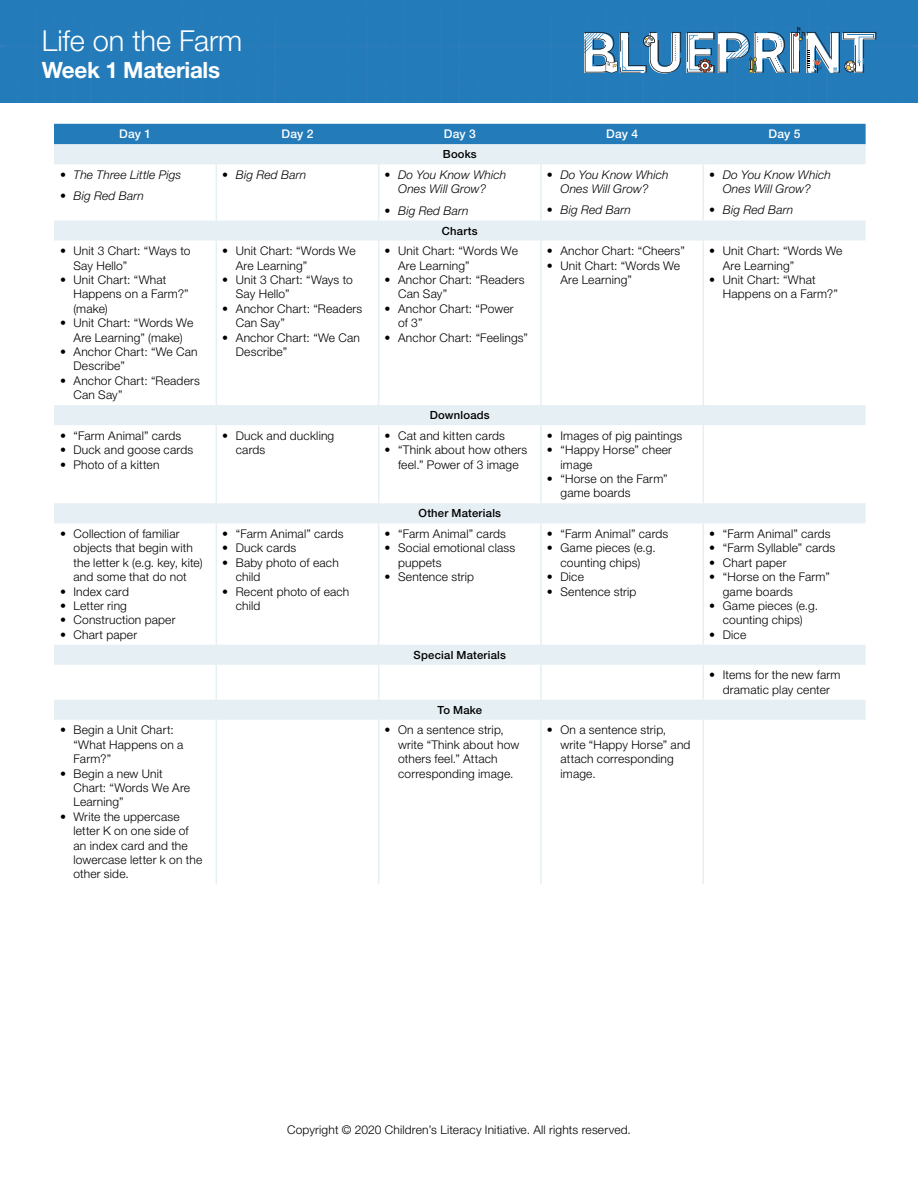
<style>
.page{position:relative;width:918px;height:1188px;background:#fff}
.page>*{position:absolute;margin:0;border:0;box-sizing:border-box;transform-origin:0 0}
.t1{font:300 28.95px "Helvetica Neue LT Pro";letter-spacing:-.005em;color:#fff}
.t2{font:700 22.5px "Helvetica Neue LT Pro";letter-spacing:-.015em;color:#fff}
.t3{font:300 12px/14.4px "Helvetica Neue LT Pro";letter-spacing:.015em;color:#000}
.t4{font:italic 300 12px/14.4px "Helvetica Neue LT Pro";letter-spacing:.015em;color:#000;text-align:center}
.t5{font:500 12px "Helvetica Neue LT Pro";letter-spacing:.01em;color:#fff}
.t6{font:500 11.25px "Helvetica Neue LT Pro";letter-spacing:.02em;color:#000}
</style>
<div class="page">
<div style="left:0;top:0;width:918px;height:102px;background:#237bb9"></div>
<svg style="left:584px;top:27px;width:292px;height:46px"></svg>
<div style="left:54px;top:124px;width:812px;height:20px;background:#247bb9"></div>
<svg style="left:54px;top:144px;width:812px;height:576px"></svg>
<hr style="left:216px;top:164px;width:1px;height:57px;background:#e6eff3">
<hr style="left:378px;top:164px;width:1px;height:57px;background:#e6eff3">
<hr style="left:540px;top:164px;width:2px;height:57px;background:#e6eff3">
<hr style="left:703px;top:164px;width:1px;height:57px;background:#e6eff3">
<hr style="left:216px;top:241px;width:1px;height:164px;background:#e6eff3">
<hr style="left:378px;top:241px;width:1px;height:164px;background:#e6eff3">
<hr style="left:540px;top:241px;width:2px;height:164px;background:#e6eff3">
<hr style="left:703px;top:241px;width:1px;height:164px;background:#e6eff3">
<hr style="left:216px;top:425px;width:1px;height:78px;background:#e6eff3">
<hr style="left:378px;top:425px;width:1px;height:78px;background:#e6eff3">
<hr style="left:540px;top:425px;width:2px;height:78px;background:#e6eff3">
<hr style="left:703px;top:425px;width:1px;height:78px;background:#e6eff3">
<hr style="left:216px;top:523px;width:1px;height:122px;background:#e6eff3">
<hr style="left:378px;top:523px;width:1px;height:122px;background:#e6eff3">
<hr style="left:540px;top:523px;width:2px;height:122px;background:#e6eff3">
<hr style="left:703px;top:523px;width:1px;height:122px;background:#e6eff3">
<hr style="left:216px;top:665px;width:1px;height:35px;background:#e6eff3">
<hr style="left:378px;top:665px;width:1px;height:35px;background:#e6eff3">
<hr style="left:540px;top:665px;width:2px;height:35px;background:#e6eff3">
<hr style="left:703px;top:665px;width:1px;height:35px;background:#e6eff3">
<hr style="left:216px;top:720px;width:1px;height:164px;background:#e6eff3">
<hr style="left:378px;top:720px;width:1px;height:164px;background:#e6eff3">
<hr style="left:540px;top:720px;width:2px;height:164px;background:#e6eff3">
<hr style="left:703px;top:720px;width:1px;height:164px;background:#e6eff3">
<h1 class="t1" style="left:42px;top:23px;width:202px">Life on the Farm</h1>
<h2 class="t2" style="left:42px;top:57px;width:180px">Week 1 Materials</h2>
<p class="t5" style="left:119px;top:127px;width:33px">Day 1</p>
<p class="t5" style="left:282px;top:127px;width:33px">Day 2</p>
<p class="t5" style="left:444px;top:127px;width:33px">Day 3</p>
<p class="t5" style="left:606px;top:127px;width:33px">Day 4</p>
<p class="t5" style="left:769px;top:127px;width:33px">Day 5</p>
<p class="t6" style="left:443px;top:148px;width:35px">Books</p>
<p class="t4" style="left:60px;top:167px;width:123px">• The Three Little Pigs</p>
<p class="t4" style="left:60px;top:188px;width:85px">• Big Red Barn</p>
<p class="t4" style="left:709px;top:167px;width:123px">• Do You Know Which<br>Ones Will Grow?</p>
<p class="t4" style="left:709px;top:203px;width:85px">• Big Red Barn</p>
<p class="t4" style="left:547px;top:167px;width:123px">• Do You Know Which<br>Ones Will Grow?</p>
<p class="t4" style="left:547px;top:203px;width:85px">• Big Red Barn</p>
<p class="t4" style="left:222px;top:167px;width:85px">• Big Red Barn</p>
<p class="t4" style="left:385px;top:167px;width:123px">• Do You Know Which<br>Ones Will Grow?</p>
<p class="t4" style="left:385px;top:203px;width:85px">• Big Red Barn</p>
<p class="t3" style="left:74px;top:243px;width:118px;text-indent:-14px">• Unit 3 Chart: “Ways to<br>Say Hello”</p>
<p class="t3" style="left:74px;top:272px;width:117px;text-indent:-14px">• Unit Chart: “What<br>Happens on a Farm?” (make)</p>
<p class="t3" style="left:60px;top:315px;width:135px;text-align:center">• Unit Chart: “Words We<br>Are Learning” (make)</p>
<p class="t3" style="left:74px;top:344px;width:126px;text-indent:-14px">• Anchor Chart: “We Can<br>Describe”</p>
<p class="t3" style="left:74px;top:373px;width:128px;text-indent:-14px">• Anchor Chart: “Readers<br>Can Say”</p>
<p class="t3" style="left:60px;top:428px;width:123px">• “Farm Animal” cards</p>
<p class="t3" style="left:60px;top:442px;width:135px">• Duck and goose cards</p>
<p class="t3" style="left:60px;top:457px;width:101px">• Photo of a kitten</p>
<p class="t3" style="left:74px;top:526px;width:131px;text-indent:-14px">• Collection of familiar objects that begin with the letter k (e.g. key, kite) and some that do not</p>
<p class="t3" style="left:60px;top:584px;width:70px">• Index card</p>
<p class="t3" style="left:60px;top:598px;width:68px">• Letter ring</p>
<p class="t3" style="left:60px;top:613px;width:117px">• Construction paper</p>
<p class="t3" style="left:60px;top:627px;width:79px">• Chart paper</p>
<p class="t3" style="left:74px;top:723px;width:111px;text-indent:-14px">• Begin a Unit Chart: “What Happens on a<br>Farm?”</p>
<p class="t3" style="left:74px;top:766px;width:118px;text-indent:-14px">• Begin a new Unit<br>Chart: “Words We Are<br>Learning”</p>
<p class="t3" style="left:74px;top:809px;width:130px;text-indent:-14px">• Write the uppercase letter K on one side of an index card and the lowercase letter k on the other side.</p>
<p class="t3" style="left:236px;top:243px;width:121px;text-indent:-14px">• Unit Chart: “Words We<br>Are Learning”</p>
<p class="t3" style="left:236px;top:272px;width:118px;text-indent:-14px">• Unit 3 Chart: “Ways to<br>Say Hello”</p>
<p class="t3" style="left:236px;top:301px;width:128px;text-indent:-14px">• Anchor Chart: “Readers<br>Can Say”</p>
<p class="t3" style="left:236px;top:330px;width:126px;text-indent:-14px">• Anchor Chart: “We Can<br>Describe”</p>
<p class="t6" style="left:442px;top:224px;width:37px">Charts</p>
<p class="t3" style="left:398px;top:243px;width:121px;text-indent:-14px">• Unit Chart: “Words We<br>Are Learning”</p>
<p class="t3" style="left:398px;top:272px;width:128px;text-indent:-14px">• Anchor Chart: “Readers<br>Can Say”</p>
<p class="t3" style="left:398px;top:301px;width:117px;text-indent:-14px">• Anchor Chart: “Power of 3”</p>
<p class="t3" style="left:385px;top:330px;width:145px">• Anchor Chart: “Feelings”</p>
<p class="t3" style="left:547px;top:243px;width:139px">• Anchor Chart: “Cheers”</p>
<p class="t3" style="left:560px;top:258px;width:121px;text-indent:-14px">• Unit Chart: “Words We<br>Are Learning”</p>
<p class="t3" style="left:723px;top:243px;width:121px;text-indent:-14px">• Unit Chart: “Words We<br>Are Learning”</p>
<p class="t3" style="left:723px;top:272px;width:117px;text-indent:-14px">• Unit Chart: “What<br>Happens on a Farm?”</p>
<p class="t6" style="left:430px;top:408px;width:61px">Downloads</p>
<p class="t3" style="left:236px;top:428px;width:100px;text-indent:-14px">• Duck and duckling cards</p>
<p class="t3" style="left:385px;top:428px;width:122px">• Cat and kitten cards</p>
<p class="t3" style="left:385px;top:442px;width:144px;text-align:center">• “Think about how others feel.” Power of 3 image</p>
<p class="t3" style="left:222px;top:526px;width:123px">• “Farm Animal” cards</p>
<p class="t3" style="left:222px;top:541px;width:75px">• Duck cards</p>
<p class="t3" style="left:236px;top:555px;width:104px;text-indent:-14px">• Baby photo of each child</p>
<p class="t3" style="left:236px;top:584px;width:115px;text-indent:-14px">• Recent photo of each child</p>
<p class="t6" style="left:418px;top:507px;width:84px">Other Materials</p>
<p class="t3" style="left:385px;top:526px;width:123px">• “Farm Animal” cards</p>
<p class="t3" style="left:398px;top:541px;width:119px;text-indent:-14px">• Social emotional class puppets</p>
<p class="t3" style="left:385px;top:569px;width:91px">• Sentence strip</p>
<p class="t6" style="left:414px;top:648px;width:94px">Special Materials</p>
<p class="t6" style="left:437px;top:703px;width:46px">To Make</p>
<p class="t3" style="left:547px;top:428px;width:137px">• Images of pig paintings</p>
<p class="t3" style="left:560px;top:442px;width:113px;text-indent:-14px">• “Happy Horse” cheer image</p>
<p class="t3" style="left:560px;top:471px;width:109px;text-indent:-14px">• “Horse on the Farm” game boards</p>
<p class="t3" style="left:547px;top:526px;width:123px">• “Farm Animal” cards</p>
<p class="t3" style="left:547px;top:541px;width:110px;text-align:center">• Game pieces (e.g. counting chips)</p>
<p class="t3" style="left:547px;top:569px;width:39px">• Dice</p>
<p class="t3" style="left:547px;top:584px;width:91px">• Sentence strip</p>
<p class="t3" style="left:398px;top:723px;width:123px;text-indent:-14px">• On a sentence strip, write “Think about how others feel.” Attach corresponding image.</p>
<p class="t3" style="left:560px;top:723px;width:132px;text-indent:-14px">• On a sentence strip, write “Happy Horse” and attach corresponding image.</p>
<p class="t3" style="left:709px;top:526px;width:123px">• “Farm Animal” cards</p>
<p class="t3" style="left:709px;top:541px;width:128px">• “Farm Syllable” cards</p>
<p class="t3" style="left:709px;top:555px;width:79px">• Chart paper</p>
<p class="t3" style="left:723px;top:569px;width:109px;text-indent:-14px">• “Horse on the Farm” game boards</p>
<p class="t3" style="left:709px;top:598px;width:110px;text-align:center">• Game pieces (e.g. counting chips)</p>
<p class="t3" style="left:709px;top:627px;width:39px">• Dice</p>
<p class="t3" style="left:709px;top:668px;width:133px;text-align:center">• Items for the new farm dramatic play center</p>
<p class="t3" style="left:287px;top:1122px;width:345px">Copyright © 2020 Children’s Literacy Initiative. All rights reserved.</p>
</div>
